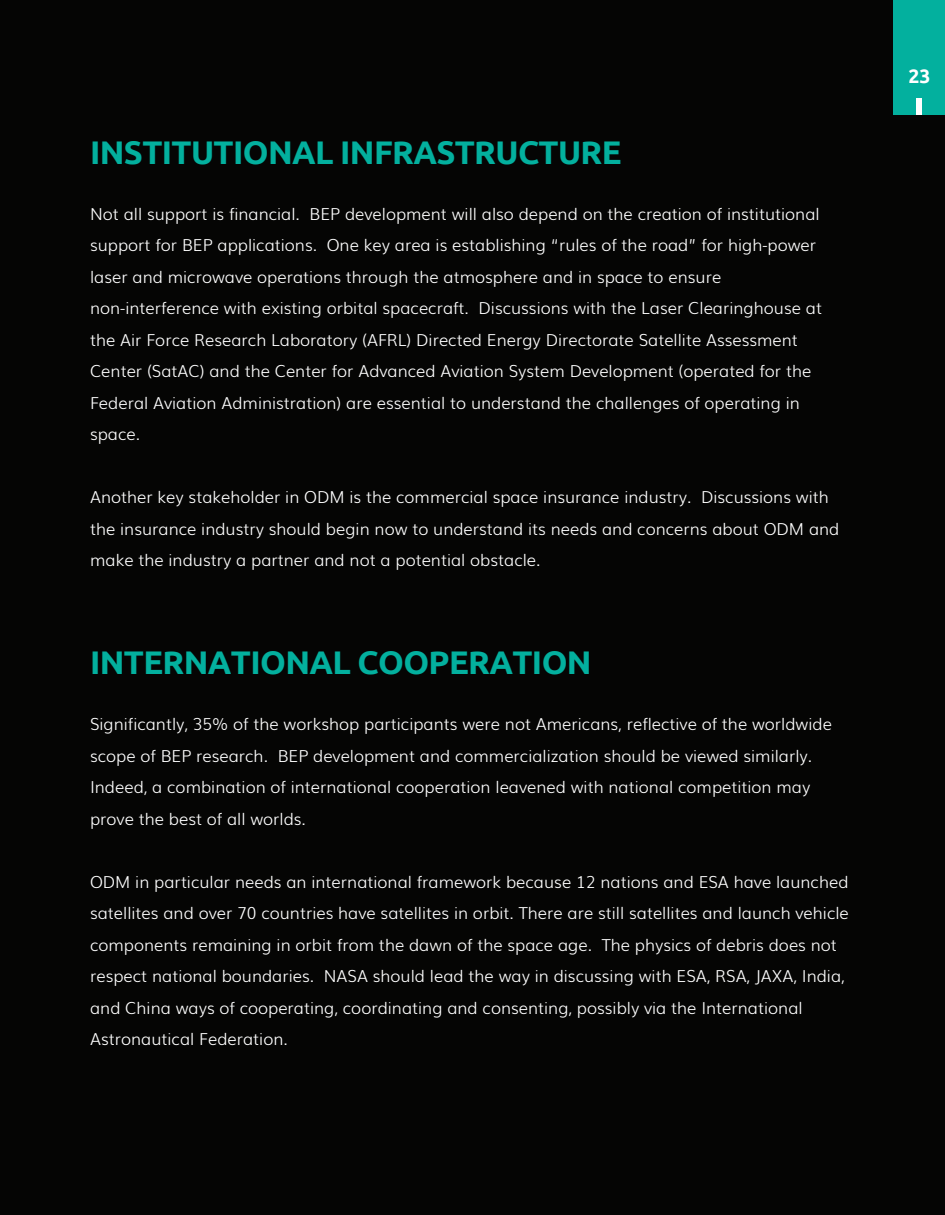
<style>
.page{position:relative;width:945px;height:1215px;background:#050504}
.page>*{position:absolute;margin:0;border:0;box-sizing:border-box;transform-origin:0 0}
.t1{font:700 32.7px "Ubuntu";letter-spacing:-.02em;color:#03b09e}
.t2{font:700 19.5px "Ubuntu";color:#fff}
.t3{font:300 16.5px/31.5px "Muli";color:#fff}
</style>
<div class="page">
<div style="left:894px;top:0;width:51px;height:115px;background:#03b09e"></div>
<div style="left:917px;top:98px;width:5px;height:17px;background:#fff"></div>
<h1 class="t1" style="left:90px;top:133px;width:533px">INSTITUTIONAL INFRASTRUCTURE</h1>
<p class="t3" style="left:90px;top:197px;width:733px">Not all support is financial. BEP development will also depend on the creation of institutional support for BEP applications. One key area is establishing “rules of the road” for high-power laser and microwave operations through the atmosphere and in space to ensure non-interference with existing orbital spacecraft. Discussions with the Laser Clearinghouse at the Air Force Research Laboratory (AFRL) Directed Energy Directorate Satellite Assessment Center (SatAC) and the Center for Advanced Aviation System Development (operated for the Federal Aviation Administration) are essential to understand the challenges of operating in space.</p>
<p class="t3" style="left:90px;top:480px;width:751px">Another key stakeholder in ODM is the commercial space insurance industry. Discussions with the insurance industry should begin now to understand its needs and concerns about ODM and make the industry a partner and not a potential obstacle.</p>
<h1 class="t1" style="left:90px;top:643px;width:503px">INTERNATIONAL COOPERATION</h1>
<p class="t3" style="left:90px;top:707px;width:743px">Significantly, 35% of the workshop participants were not Americans, reflective of the worldwide scope of BEP research. BEP development and commercialization should be viewed similarly.<br>Indeed, a combination of international cooperation leavened with national competition may prove the best of all worlds.</p>
<p class="t3" style="left:90px;top:865px;width:760px">ODM in particular needs an international framework because 12 nations and ESA have launched satellites and over 70 countries have satellites in orbit. There are still satellites and launch vehicle components remaining in orbit from the dawn of the space age. The physics of debris does not respect national boundaries. NASA should lead the way in discussing with ESA, RSA, JAXA, India, and China ways of cooperating, coordinating and consenting, possibly via the International Astronautical Federation.</p>
<p class="t2" style="left:908px;top:64px;width:24px">23</p>
</div>
